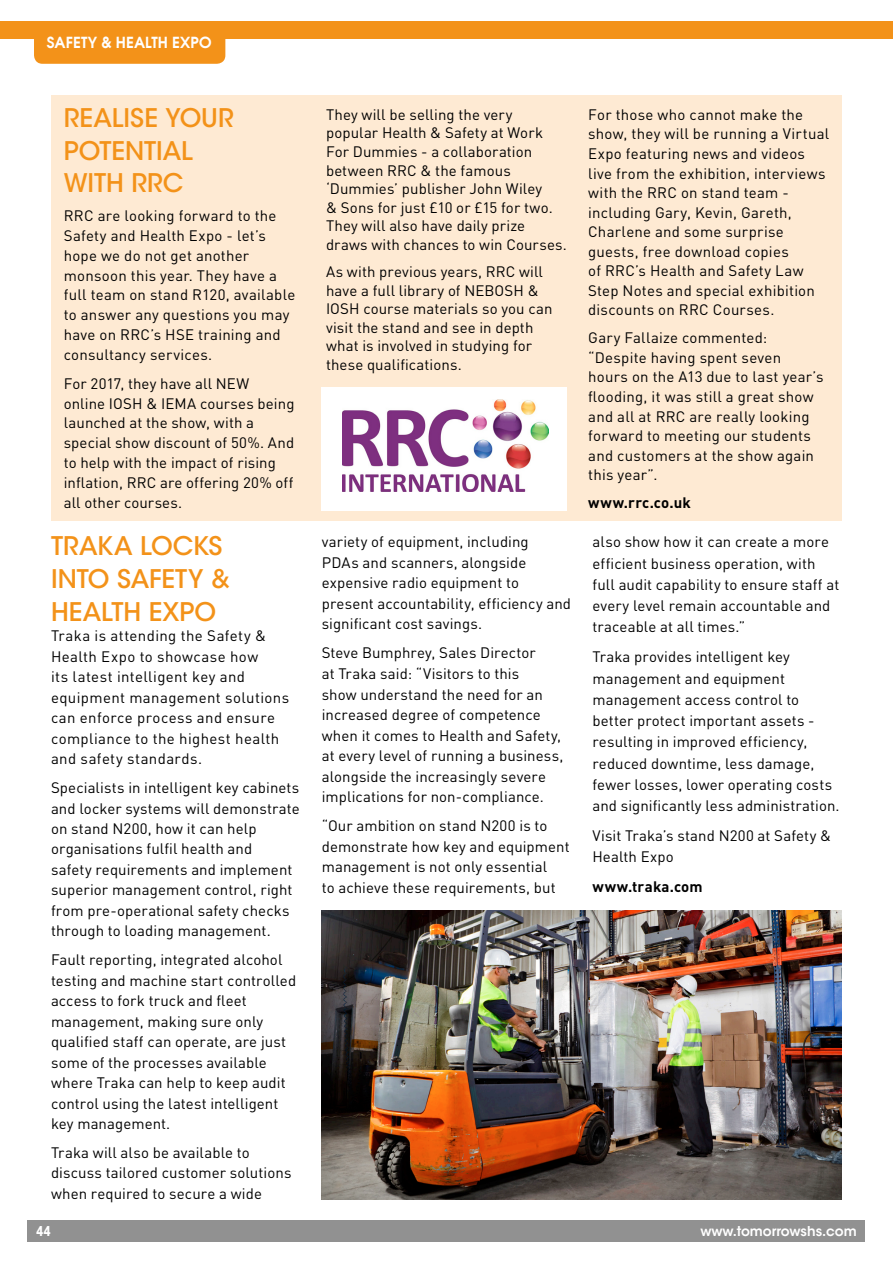
<style>
.page{position:relative;width:893px;height:1263px;background:#fff}
.page>*{position:absolute;margin:0;border:0;box-sizing:border-box;transform-origin:0 0}
.Products_Header{font:500 25.5px/32.5px "ITC Avant Garde Std";letter-spacing:-.005em;color:#f39219}
.Body{font:15px/20.4px "DIN Pro";letter-spacing:.01em;color:#000}
.Website{font:700 15px "DIN Pro";letter-spacing:.01em;color:#000}
.t1{font:15px "Avant Garde Gothic Bold T.";letter-spacing:.01em;color:#fff}
.t2{font:600 13.5px "ITC Avant Garde Std";color:#fff}
.t3{font:700 condensed 13.5px "ITC Avant Garde Std";color:#fff}
</style>
<div class="page">
<div style="left:51px;top:96px;width:791px;height:425px;background:#feead3"></div>
<div style="left:322px;top:387px;width:245px;height:123px;background:#fff"></div>
<img style="left:342px;top:399px;width:206px;height:92px">
<img style="left:322px;top:910px;width:520px;height:289px">
<div style="left:0;top:21px;width:893px;height:17px;background:#f39219"></div>
<div style="left:34px;top:21px;width:191px;height:43px;background:#f39219;border-radius:9px"></div>
<div style="left:28px;top:1220px;width:837px;height:22px;background:#919191"></div>
<p class="t1" style="left:47px;top:33px;width:166px">SAFETY &amp; HEALTH EXPO</p>
<p class="Products_Header" style="left:64px;top:102px;width:171px">REALISE YOUR<br>POTENTIAL<br>WITH RRC</p>
<p class="Body" style="left:64px;top:205px;width:233px;line-height:20px">RRC are looking forward to the<br>Safety and Health Expo - let’s hope we do not get another monsoon this year. They have a full team on stand R120, available to answer any questions you may have on RRC’s HSE training and consultancy services.</p>
<p class="Body" style="left:64px;top:373px;width:232px;line-height:20px">For 2017, they have all NEW online IOSH &amp; IEMA courses being launched at the show, with a special show discount of 50%. And to help with the impact of rising inflation, RRC are offering 20% off all other courses.</p>
<p class="Products_Header" style="left:51px;top:529px;width:180px;line-height:33px">TRAKA LOCKS<br>INTO SAFETY &amp;<br>HEALTH EXPO</p>
<p class="Body" style="left:51px;top:625px;width:240px">Traka is attending the Safety &amp;<br>Health Expo to showcase how<br>its latest intelligent key and equipment management solutions can enforce process and ensure compliance to the highest health and safety standards.</p>
<p class="Body" style="left:51px;top:777px;width:250px">Specialists in intelligent key cabinets and locker systems will demonstrate on stand N200, how it can help organisations fulfil health and<br>safety requirements and implement superior management control, right from pre-operational safety checks through to loading management.</p>
<p class="Body" style="left:51px;top:949px;width:247px">Fault reporting, integrated alcohol testing and machine start controlled access to fork truck and fleet management, making sure only qualified staff can operate, are just some of the processes available where Traka can help to keep audit control using the latest intelligent key management.</p>
<p class="Body" style="left:51px;top:1142px;width:242px">Traka will also be available to discuss tailored customer solutions when required to secure a wide</p>
<p class="Body" style="left:326px;top:105px;width:242px;line-height:18.6px">They will be selling the very popular Health &amp; Safety at Work<br>For Dummies - a collaboration between RRC &amp; the famous ‘Dummies’ publisher John Wiley<br>&amp; Sons for just £10 or £15 for two.<br>They will also have daily prize draws with chances to win Courses.</p>
<p class="Body" style="left:326px;top:262px;width:228px;line-height:18.6px">As with previous years, RRC will have a full library of NEBOSH &amp;<br>IOSH course materials so you can visit the stand and see in depth what is involved in studying for these qualifications.</p>
<p class="Body" style="left:322px;top:531px;width:251px">variety of equipment, including<br>PDAs and scanners, alongside expensive radio equipment to present accountability, efficiency and significant cost savings.</p>
<p class="Body" style="left:322px;top:642px;width:243px">Steve Bumphrey, Sales Director<br>at Traka said: “Visitors to this<br>show understand the need for an increased degree of competence when it comes to Health and Safety, at every level of running a business, alongside the increasingly severe implications for non-compliance.</p>
<p class="Body" style="left:322px;top:815px;width:249px">“Our ambition on stand N200 is to demonstrate how key and equipment management is not only essential<br>to achieve these requirements, but</p>
<p class="Body" style="left:588px;top:104px;width:242px;line-height:19.5px">For those who cannot make the show, they will be running a Virtual<br>Expo featuring news and videos live from the exhibition, interviews with the RRC on stand team - including Gary, Kevin, Gareth,<br>Charlene and some surprise guests, free download copies<br>of RRC’s Health and Safety Law<br>Step Notes and special exhibition discounts on RRC Courses.</p>
<p class="Body" style="left:588px;top:328px;width:237px;line-height:19.5px">Gary Fallaize commented: “Despite having spent seven hours on the A13 due to last year’s flooding, it was still a great show and all at RRC are really looking forward to meeting our students and customers at the show again this year”.</p>
<p class="Website" style="left:588px;top:492px;width:104px">www.rrc.co.uk</p>
<p class="Body" style="left:592px;top:531px;width:248px;line-height:21.3px">also show how it can create a more efficient business operation, with full audit capability to ensure staff at every level remain accountable and traceable at all times.”</p>
<p class="Body" style="left:592px;top:645px;width:249px;line-height:21.3px">Traka provides intelligent key management and equipment management access control to better protect important assets - resulting in improved efficiency, reduced downtime, less damage, fewer losses, lower operating costs and significantly less administration.</p>
<p class="Body" style="left:592px;top:824px;width:240px;line-height:21.3px">Visit Traka’s stand N200 at Safety &amp;<br>Health Expo</p>
<p class="Website" style="left:592px;top:877px;width:112px">www.traka.com</p>
<p class="t3" style="left:36px;top:1222px;width:17px">44</p>
<p class="t2" style="left:700px;top:1222px;width:158px">www.tomorrowshs.com</p>
</div>
